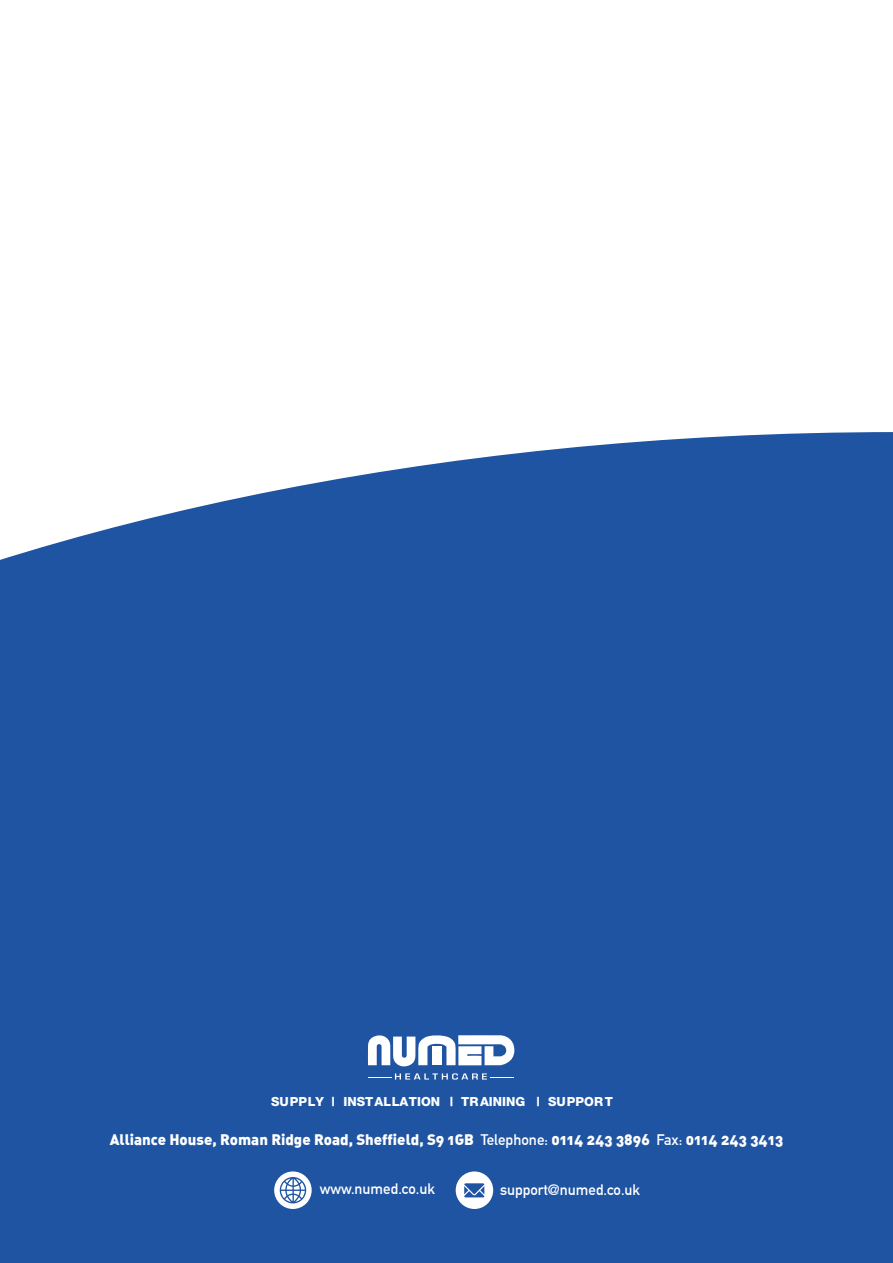
<style>
.page{position:relative;width:893px;height:1263px;background:#fff}
.page>*{position:absolute;margin:0;border:0;box-sizing:border-box;transform-origin:0 0}
.t1{font:15px "DIN Black Alternate";color:#fff}
.t2{font:700 14.85px "DIN Alternate";color:#fff}
.t3{font:800 12.6px "Helvetica Neue";color:#fff}
.s1{font-family:"DIN Alternate";font-weight:700}
</style>
<div class="page">
<div style="left:0;top:432px;width:893px;height:831px;background:#1f54a2"></div>
<svg style="left:368px;top:1035px;width:146px;height:44px"></svg>
<svg style="left:274px;top:1171px;width:38px;height:38px"></svg>
<div style="left:456px;top:1171px;width:37px;height:38px;background:#fff;border-radius:50%"></div>
<svg style="left:464px;top:1183px;width:20px;height:14px"></svg>
<svg style="left:280px;top:1177px;width:26px;height:26px"></svg>
<p class="t3" style="left:271px;top:1094px;width:344px">SUPPLY | INSTALLATION | TRAINING | SUPPOR T</p>
<p class="t1" style="left:110px;top:1130px;width:675px">Alliance House, Roman Ridge Road, Sheffield, S9 1GB <span class="s1">Telephone:</span> 0114 243 3896 <span class="s1">Fax:</span> 0114 243 3413</p>
<p class="t2" style="left:320px;top:1177px;width:117px">www.numed.co.uk</p>
<p class="t2" style="left:500px;top:1178px;width:142px">support@numed.co.uk</p>
</div>
